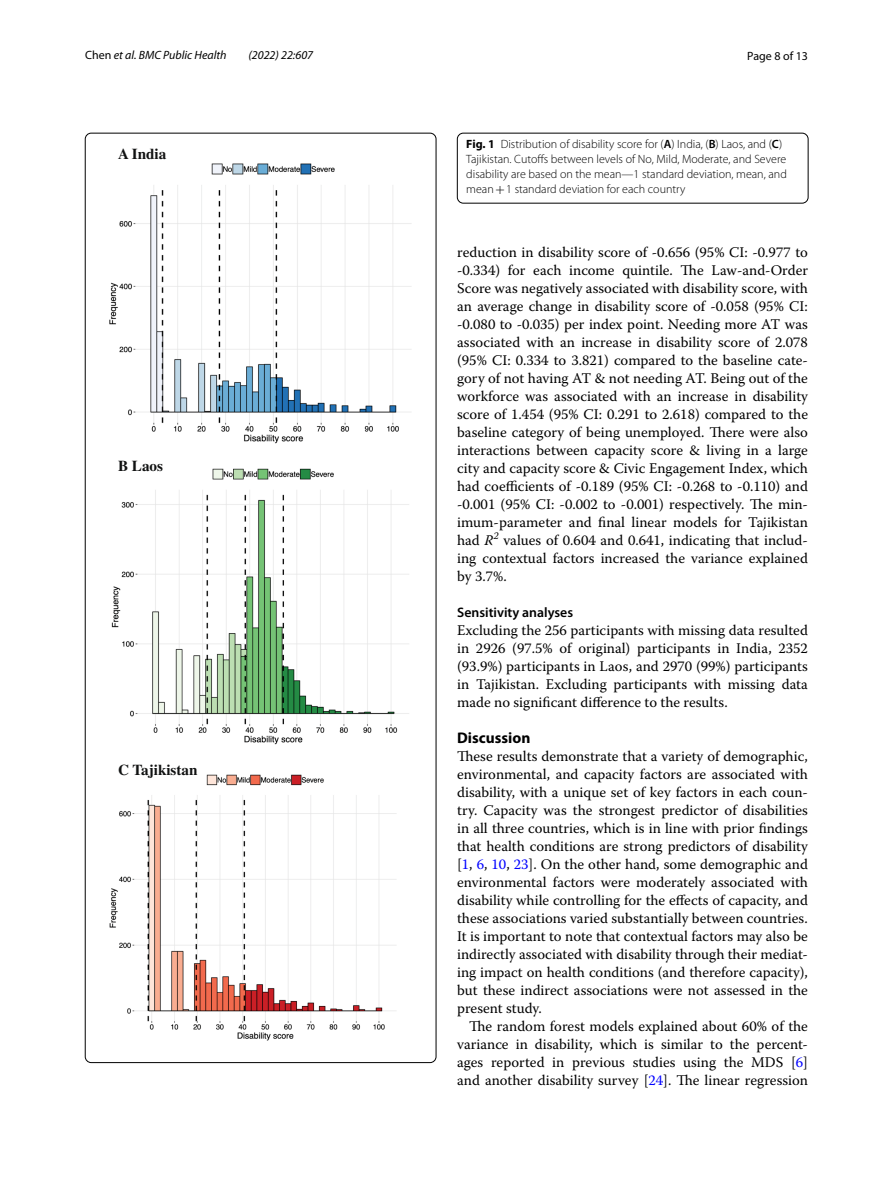
<style>
.page{position:relative;width:893px;height:1187px;background:#fff}
.page>*{position:absolute;margin:0;border:0;box-sizing:border-box;transform-origin:0 0}
.t1{font:700 15.45px "Myriad Pro";color:#000}
.t2{font:700 15.15px "Times";color:#111212}
.t3{font:14.7px/18px "Warnock Pro";color:#000;text-align:justify}
.t4{font:600 13.8px "Myriad Pro";color:#000}
.t5{font:300 12px/15px "Myriad Pro";color:#000}
.t6{font:italic 12px "Myriad Pro";color:#000}
.t7{font:12px "Myriad Pro";color:#000}
.s1{font-style:normal}
.s2{font-weight:700}
.s3{font-weight:600}
.s4{font-family:"MTSY";font-weight:400}
.s5{font-family:"Warnock Pro It 2"}
.s6{color:#00f}
</style>
<div class="page">
<img style="left:110px;top:164px;width:301px;height:875px">
<div style="left:457px;top:133px;width:351px;height:70px;border:1px solid #000;border-radius:6px"></div>
<p class="t6" style="left:85px;top:48px;width:143px"><span class="s1">Chen</span> et al. BMC Public Health</p>
<p class="t6" style="left:248px;top:48px;width:66px">(2022) 22:607</p>
<p class="t7" style="left:747px;top:48px;width:62px">Page 8 of 13</p>
<p class="t2" style="left:118px;top:145px;width:50px">A India</p>
<p class="t2" style="left:118px;top:457px;width:46px">B Laos</p>
<p class="t2" style="left:118px;top:760px;width:81px">C Tajikistan</p>
<p class="t5" style="left:466px;top:137px;width:322px"><span class="s2">Fig. 1</span> Distribution of disability score for (<span class="s3">A</span>) India, (<span class="s3">B</span>) Laos, and (<span class="s3">C</span>)<br>Tajikistan. Cutoffs between levels of No, Mild, Moderate, and Severe disability are based on the mean—1 standard deviation, mean, and mean<span class="s4">+</span>1 standard deviation for each country</p>
<p class="t3" style="left:457px;top:242px;width:352px">reduction in disability score of -0.656 (95% CI: -0.977 to -0.334) for each income quintile. The Law-and-Order Score was negatively associated with disability score, with an average change in disability score of -0.058 (95% CI: -0.080 to -0.035) per index point. Needing more AT was associated with an increase in disability score of 2.078 (95% CI: 0.334 to 3.821) compared to the baseline cate&shy;gory of not having AT &amp; not needing AT. Being out of the workforce was associated with an increase in disability score of 1.454 (95% CI: 0.291 to 2.618) compared to the baseline category of being unemployed. There were also interactions between capacity score &amp; living in a large city and capacity score &amp; Civic Engagement Index, which had coefficients of -0.189 (95% CI: -0.268 to -0.110) and -0.001 (95% CI: -0.002 to -0.001) respectively. The min&shy;imum-parameter and final linear models for Tajikistan had <span class="s5">R</span><sup>2</sup> values of 0.604 and 0.641, indicating that includ&shy;ing contextual factors increased the variance explained by 3.7%.</p>
<p class="t4" style="left:457px;top:603px;width:117px">Sensitivity analyses</p>
<p class="t3" style="left:457px;top:620px;width:352px">Excluding the 256 participants with missing data resulted in 2926 (97.5% of original) participants in India, 2352 (93.9%) participants in Laos, and 2970 (99%) participants in Tajikistan. Excluding participants with missing data made no significant difference to the results.</p>
<p class="t1" style="left:457px;top:727px;width:75px">Discussion</p>
<p class="t3" style="left:457px;top:746px;width:352px">These results demonstrate that a variety of demographic, environmental, and capacity factors are associated with disability, with a unique set of key factors in each coun&shy;try. Capacity was the strongest predictor of disabilities in all three countries, which is in line with prior findings that health conditions are strong predictors of disability [<span class="s6">1</span>, <span class="s6">6</span>, <span class="s6">10</span>, <span class="s6">23</span>]. On the other hand, some demographic and environmental factors were moderately associated with disability while controlling for the effects of capacity, and these associations varied substantially between countries.<br>It is important to note that contextual factors may also be indirectly associated with disability through their mediat&shy;ing impact on health conditions (and therefore capacity), but these indirect associations were not assessed in the present study.</p>
<p class="t3" style="left:457px;top:1016px;width:352px;text-indent:12px">The random forest models explained about 60% of the variance in disability, which is similar to the percent&shy;ages reported in previous studies using the MDS [<span class="s6">6</span>] and another disability survey [<span class="s6">24</span>]. The linear regression</p>
</div>
